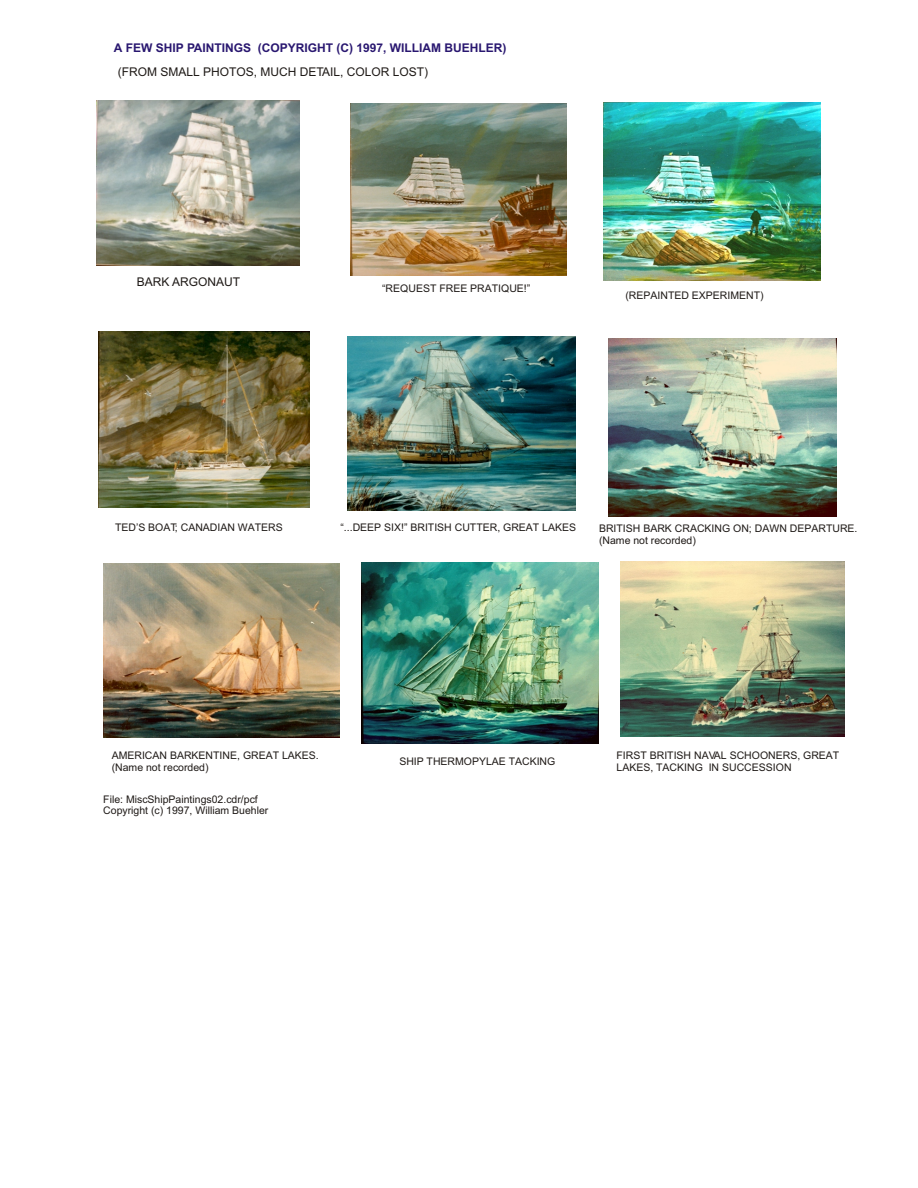
<style>
.page{position:relative;width:918px;height:1188px;background:#fff}
.page>*{position:absolute;margin:0;border:0;box-sizing:border-box;transform-origin:0 0}
.t1{font:12px "Arial";color:#1f1a17}
.t2{font:700 12px "Arial";color:#291770}
.t3{font:10.5px/11.7px "Arial";color:#1f1a17}
</style>
<div class="page">
<img style="left:96px;top:100px;width:203px;height:166px">
<img style="left:351px;top:103px;width:215px;height:173px">
<img style="left:621px;top:561px;width:224px;height:175px">
<img style="left:608px;top:338px;width:228px;height:178px">
<img style="left:99px;top:331px;width:211px;height:176px">
<img style="left:347px;top:336px;width:228px;height:174px">
<img style="left:103px;top:564px;width:237px;height:173px">
<img style="left:362px;top:562px;width:237px;height:182px">
<img style="left:603px;top:103px;width:218px;height:177px">
<p class="t2" style="left:114px;top:43px;width:394px">A FEW SHIP PAINTINGS (COPYRIGHT (C) 1997, WILLIAM BUEHLER)</p>
<p class="t1" style="left:118px;top:67px;width:312px">(FROM SMALL PHOTOS, MUCH DETAIL, COLOR LOST)</p>
<p class="t1" style="left:137px;top:278px;width:105px">BARK ARGONAUT</p>
<p class="t3" style="left:382px;top:283px;width:150px">“REQUEST FREE PRATIQUE!”</p>
<p class="t3" style="left:625px;top:290px;width:140px">(REPAINTED EXPERIMENT)</p>
<p class="t3" style="left:115px;top:522px;width:169px">TED’S BOAT; CANADIAN WATERS</p>
<p class="t3" style="left:340px;top:522px;width:237px">“...DEEP SIX!” BRITISH CUTTER, GREAT LAKES</p>
<p class="t3" style="left:599px;top:524px;width:260px">BRITISH BARK CRACKING ON; DAWN DEPARTURE. (Name not recorded)</p>
<p class="t3" style="left:112px;top:751px;width:209px">AMERICAN BARKENTINE, GREAT LAKES. (Name not recorded)</p>
<p class="t3" style="left:399px;top:756px;width:157px">SHIP THERMOPYLAE TACKING</p>
<p class="t3" style="left:103px;top:794px;width:167px">File: MiscShipPaintings02.cdr/pcf<br>Copyright (c) 1997, William Buehler</p>
<p class="t3" style="left:617px;top:750px;width:224px">FIRST BRITISH NAVAL SCHOONERS, GREAT<br>LAKES, TACKING IN SUCCESSION</p>
</div>
